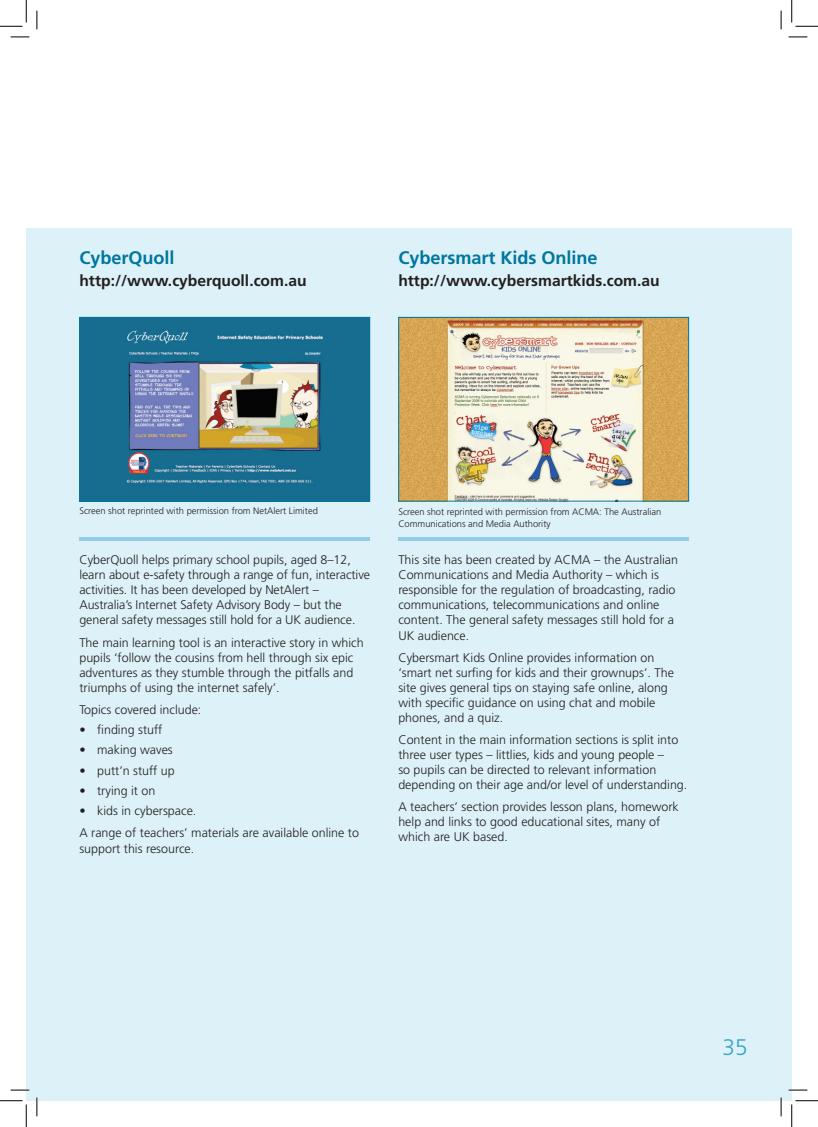
<style>
.page{position:relative;width:818px;height:1127px;background:#fff}
.page>*{position:absolute;margin:0;border:0;box-sizing:border-box;transform-origin:0 0}
.t1{font:300 22.5px "Frutiger";color:#36a3c8}
.t2{font:700 18.12px "Frutiger";letter-spacing:-.005em;color:#00779e}
.t3{font:700 15.62px "Frutiger";color:#231f20}
.t4{font:300 12.5px/15px "Frutiger";color:#231f20}
.t5{font:300 9.38px/11.2px "Frutiger";letter-spacing:-.005em;color:#231f20}
</style>
<div class="page">
<div style="left:26px;top:228px;width:11px;height:872px;background:#ddf1f9"></div>
<div style="left:37px;top:228px;width:755px;height:872px;background:#ddf1f9"></div>
<img style="left:81px;top:319px;width:287px;height:180px">
<div style="left:79px;top:317px;width:291px;height:184px;border:1px solid #00779e"></div>
<img style="left:400px;top:319px;width:287px;height:180px">
<div style="left:398px;top:317px;width:291px;height:184px;border:1px solid #00779e"></div>
<svg style="left:398px;top:537px;width:291px;height:3px"></svg>
<svg style="left:79px;top:537px;width:291px;height:3px"></svg>
<svg style="left:11px;top:36px;width:18px;height:2px"></svg>
<svg style="left:788px;top:36px;width:19px;height:2px"></svg>
<svg style="left:11px;top:1089px;width:18px;height:1px"></svg>
<svg style="left:788px;top:1089px;width:19px;height:1px"></svg>
<svg style="left:36px;top:11px;width:2px;height:18px"></svg>
<svg style="left:36px;top:1097px;width:2px;height:18px"></svg>
<svg style="left:780px;top:11px;width:2px;height:18px"></svg>
<svg style="left:780px;top:1097px;width:2px;height:18px"></svg>
<svg style="left:0;top:0;width:27px;height:27px"></svg>
<svg style="left:0;top:1100px;width:27px;height:26px"></svg>
<svg style="left:791px;top:0;width:27px;height:27px"></svg>
<svg style="left:791px;top:1100px;width:27px;height:26px"></svg>
<h2 class="t2" style="left:79px;top:250px;width:97px">CyberQuoll</h2>
<p class="t3" style="left:79px;top:274px;width:229px">http://www.cyberquoll.com.au</p>
<h2 class="t2" style="left:398px;top:250px;width:201px">Cybersmart Kids Online</h2>
<p class="t3" style="left:398px;top:274px;width:263px">http://www.cybersmartkids.com.au</p>
<p class="t5" style="left:79px;top:506px;width:240px">Screen shot reprinted with permission from NetAlert Limited</p>
<p class="t4" style="left:79px;top:553px;width:292px">CyberQuoll helps primary school pupils, aged 8–12, learn about e-safety through a range of fun, interactive activities. It has been developed by NetAlert – Australia’s Internet Safety Advisory Body – but the general safety messages still hold for a UK audience.</p>
<p class="t4" style="left:79px;top:635px;width:286px">The main learning tool is an interactive story in which pupils ‘follow the cousins from hell through six epic adventures as they stumble through the pitfalls and triumphs of using the internet safely’.</p>
<p class="t4" style="left:79px;top:702px;width:124px">Topics covered include:</p>
<p class="t4" style="left:79px;top:723px;width:84px">• finding stuff</p>
<p class="t4" style="left:79px;top:743px;width:95px">• making waves</p>
<p class="t4" style="left:79px;top:763px;width:97px">• putt’n stuff up</p>
<p class="t4" style="left:79px;top:784px;width:78px">• trying it on</p>
<p class="t4" style="left:79px;top:800px;width:281px;line-height:22.1px">• kids in cyberspace.<br>A range of teachers’ materials are available online to</p>
<p class="t4" style="left:79px;top:841px;width:116px">support this resource.</p>
<p class="t5" style="left:398px;top:507px;width:264px">Screen shot reprinted with permission from ACMA: The Australian<br>Communications and Media Authority</p>
<p class="t4" style="left:398px;top:553px;width:281px">This site has been created by ACMA – the Australian Communications and Media Authority – which is responsible for the regulation of broadcasting, radio communications, telecommunications and online content. The general safety messages still hold for a UK audience.</p>
<p class="t4" style="left:398px;top:650px;width:277px">Cybersmart Kids Online provides information on ‘smart net surfing for kids and their grownups’. The site gives general tips on staying safe online, along with specific guidance on using chat and mobile phones, and a quiz.</p>
<p class="t4" style="left:398px;top:732px;width:290px">Content in the main information sections is split into three user types – littlies, kids and young people –<br>so pupils can be directed to relevant information depending on their age and/or level of understanding.</p>
<p class="t4" style="left:398px;top:799px;width:282px">A teachers’ section provides lesson plans, homework help and links to good educational sites, many of which are UK based.</p>
<h1 class="t1" style="left:722px;top:1037px;width:27px">35</h1>
</div>
